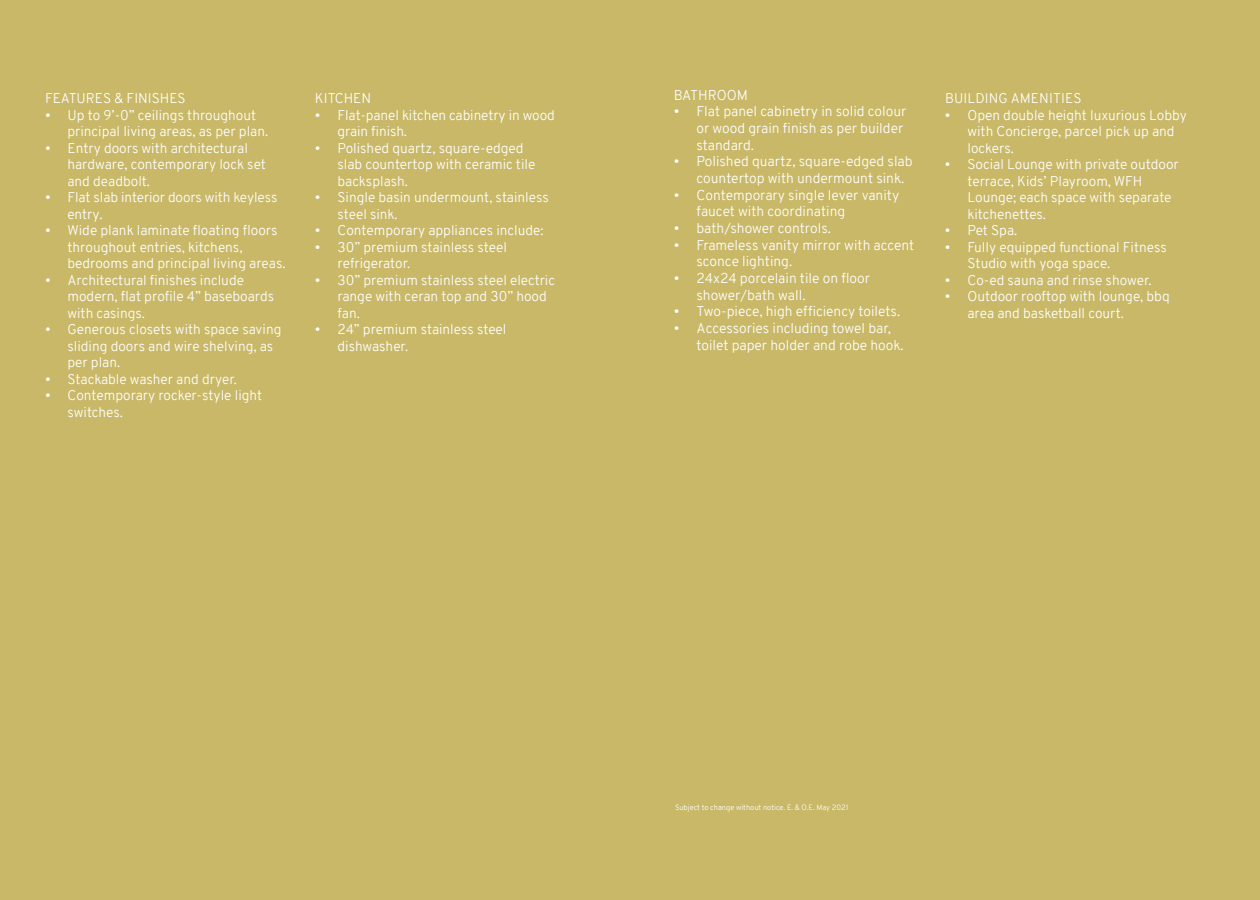
<style>
.page{position:relative;width:1260px;height:900px;background:#c8b867}
.page>*{position:absolute;margin:0;border:0;box-sizing:border-box;transform-origin:0 0}
.t1{font:300 13.88px/16.6px "Overpass";color:#fff}
.t2{font:300 13.75px/16.5px "Overpass";color:#fff}
.t3{font:300 7.5px "Overpass";color:#fff}
</style>
<div class="page">
<p class="t2" style="left:45px;top:90px;width:142px">FEATURES &amp; FINISHES</p>
<p class="t2" style="left:67px;top:107px;width:202px;text-indent:-22px">• Up to 9’-0” ceilings throughout principal living areas, as per plan.</p>
<p class="t2" style="left:67px;top:140px;width:200px;text-indent:-22px">• Entry doors with architectural hardware, contemporary lock set and deadbolt.</p>
<p class="t2" style="left:67px;top:189px;width:211px;text-indent:-22px">• Flat slab interior doors with keyless entry.</p>
<p class="t2" style="left:67px;top:222px;width:220px;text-indent:-22px">• Wide plank laminate floating floors throughout entries, kitchens, bedrooms and principal living areas.</p>
<p class="t2" style="left:67px;top:272px;width:208px;text-indent:-22px">• Architectural finishes include modern, flat profile 4” baseboards with casings.</p>
<p class="t2" style="left:67px;top:321px;width:215px;text-indent:-22px">• Generous closets with space saving sliding doors and wire shelving, as per plan.</p>
<p class="t2" style="left:45px;top:371px;width:193px">• Stackable washer and dryer.</p>
<p class="t2" style="left:67px;top:387px;width:196px;text-indent:-22px">• Contemporary rocker-style light switches.</p>
<p class="t2" style="left:315px;top:90px;width:58px">KITCHEN</p>
<p class="t2" style="left:337px;top:107px;width:219px;text-indent:-22px">• Flat-panel kitchen cabinetry in wood grain finish.</p>
<p class="t2" style="left:337px;top:140px;width:199px;text-indent:-22px">• Polished quartz, square-edged slab countertop with ceramic tile backsplash.</p>
<p class="t2" style="left:337px;top:189px;width:213px;text-indent:-22px">• Single basin undermount, stainless steel sink.</p>
<p class="t2" style="left:315px;top:222px;width:230px">• Contemporary appliances include:</p>
<p class="t2" style="left:337px;top:239px;width:171px;text-indent:-22px">• 30” premium stainless steel refrigerator.</p>
<p class="t2" style="left:337px;top:272px;width:219px;text-indent:-22px">• 30” premium stainless steel electric range with ceran top and 30” hood fan.</p>
<p class="t2" style="left:337px;top:321px;width:170px;text-indent:-22px">• 24” premium stainless steel dishwasher.</p>
<p class="t1" style="left:674px;top:87px;width:76px">BATHROOM</p>
<p class="t1" style="left:696px;top:103px;width:212px;text-indent:-23px">• Flat panel cabinetry in solid colour or wood grain finish as per builder standard.</p>
<p class="t1" style="left:696px;top:153px;width:218px;text-indent:-23px">• Polished quartz, square-edged slab countertop with undermount sink.</p>
<p class="t1" style="left:696px;top:187px;width:204px;text-indent:-23px">• Contemporary single lever vanity faucet with coordinating</p>
<p class="t1" style="left:674px;top:220px;width:159px">• bath/shower controls.</p>
<p class="t1" style="left:696px;top:237px;width:219px;text-indent:-23px">• Frameless vanity mirror with accent sconce lighting.</p>
<p class="t1" style="left:696px;top:270px;width:175px;text-indent:-23px">• 24x24 porcelain tile on floor shower/bath wall.</p>
<p class="t1" style="left:674px;top:303px;width:228px">• Two-piece, high efficiency toilets.</p>
<p class="t1" style="left:696px;top:320px;width:209px;text-indent:-23px">• Accessories including towel bar, toilet paper holder and robe hook.</p>
<p class="t2" style="left:945px;top:90px;width:138px">BUILDING AMENITIES</p>
<p class="t2" style="left:967px;top:107px;width:221px;text-indent:-22px">• Open double height luxurious Lobby with Concierge, parcel pick up and lockers.</p>
<p class="t2" style="left:967px;top:156px;width:213px;text-indent:-22px">• Social Lounge with private outdoor terrace, Kids’ Playroom, WFH<br>Lounge; each space with separate kitchenettes.</p>
<p class="t2" style="left:945px;top:222px;width:74px">• Pet Spa.</p>
<p class="t2" style="left:967px;top:239px;width:201px;text-indent:-22px">• Fully equipped functional Fitness<br>Studio with yoga space.</p>
<p class="t2" style="left:945px;top:272px;width:208px">• Co-ed sauna and rinse shower.</p>
<p class="t2" style="left:967px;top:288px;width:204px;text-indent:-22px">• Outdoor rooftop with lounge, bbq area and basketball court.</p>
<p class="t3" style="left:675px;top:802px;width:175px">Subject to change without notice. E. &amp; O.E. May 2021</p>
</div>
